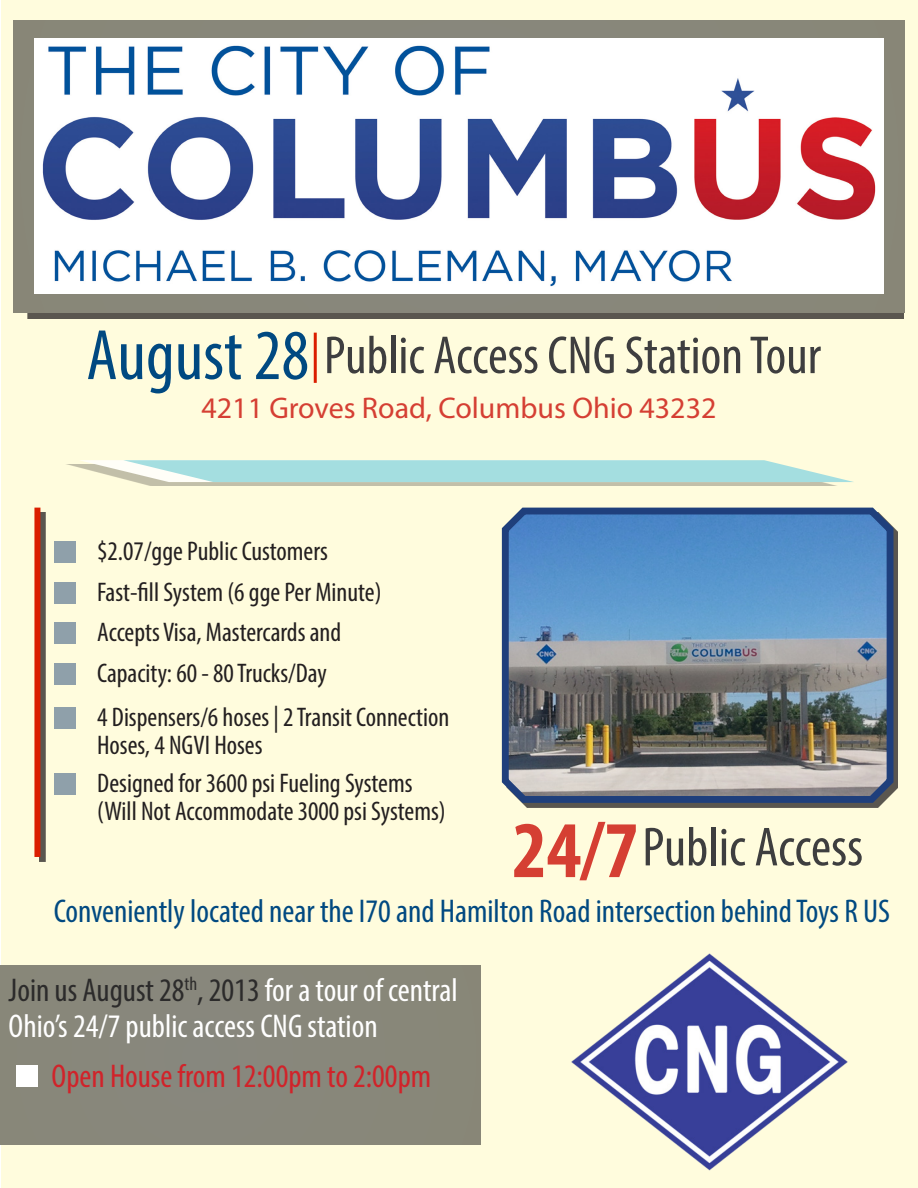
<style>
.page{position:relative;width:918px;height:1188px;background:#fff}
.page>*{position:absolute;margin:0;border:0;box-sizing:border-box;transform-origin:0 0}
.t1{font:700 condensed 81px "Myriad Pro";color:#d53f33}
.t2{font:condensed 72px "Myriad Pro";color:#004981}
.t3{font:condensed 55.5px "Myriad Pro";color:#3e3e3f}
.t4{font:condensed 54px "Myriad Pro";color:#3e3e3f}
.t5{font:condensed 33px/36px "Myriad Pro";color:#fff}
.t6{font:condensed 33px "Myriad Pro";color:#004981}
.t7{font:condensed 33px "Myriad Pro";color:#d1232a}
.t8{font:30px "Myriad Pro";color:#d53f33}
.t9{font:condensed 27px/28.5px "Myriad Pro";color:#231f20}
.s1{color:#2c2b2b}
</style>
<div class="page">
<div style="left:2px;top:0;width:916px;height:1188px;background:#fffcdd"></div>
<div style="left:27px;top:41px;width:877px;height:278px;background:#231f20;opacity:.75"></div>
<div style="left:14px;top:20px;width:890px;height:292px;background:#888779"></div>
<div style="left:0;top:965px;width:480px;height:180px;background:#88877a"></div>
<img style="left:34px;top:39px;width:850px;height:255px">
<img style="left:501px;top:507px;width:396px;height:299px">
<div style="left:39px;top:512px;width:6px;height:350px;background:#231f20;opacity:.75"></div>
<div style="left:34px;top:508px;width:6px;height:349px;background:#db1e00"></div>
<hr style="left:314px;top:333px;width:3px;height:50px;background:#db1e00">
<div style="left:54px;top:541px;width:22px;height:22px;background:#8fa0aa"></div>
<div style="left:54px;top:623px;width:22px;height:21px;background:#8fa0aa"></div>
<div style="left:54px;top:707px;width:22px;height:22px;background:#8fa0aa"></div>
<div style="left:54px;top:773px;width:22px;height:22px;background:#8fa0aa"></div>
<div style="left:16px;top:1065px;width:21px;height:22px;background:#fff"></div>
<div style="left:54px;top:582px;width:22px;height:22px;background:#8fa0aa"></div>
<div style="left:54px;top:663px;width:22px;height:22px;background:#8fa0aa"></div>
<div style="left:65px;top:464px;width:776px;height:22px;background:#231f20;opacity:.34"></div>
<svg style="left:79px;top:460px;width:775px;height:22px;background:#b2e1df"></svg>
<img style="left:571px;top:953px;width:277px;height:218px">
<p class="t2" style="left:86px;top:312px;width:224px">August 28</p>
<p class="t4" style="left:324px;top:323px;width:499px">Public Access CNG Station Tour</p>
<p class="t8" style="left:202px;top:389px;width:516px">4211 Groves Road, Columbus Ohio 43232</p>
<p class="t9" style="left:97px;top:537px;width:232px">$2.07/gge Public Customers</p>
<p class="t9" style="left:97px;top:577px;width:286px">Fast-fill System (6 gge Per Minute)</p>
<p class="t9" style="left:97px;top:618px;width:246px">Accepts Visa, Mastercards and</p>
<p class="t9" style="left:97px;top:659px;width:231px">Capacity: 60 - 80 Trucks/Day</p>
<p class="t9" style="left:97px;top:702px;width:354px">4 Dispensers/6 hoses | 2 Transit Connection<br>Hoses, 4 NGVI Hoses</p>
<p class="t9" style="left:97px;top:768px;width:317px">Designed for 3600 psi Fueling Systems</p>
<p class="t9" style="left:97px;top:797px;width:350px">(Will Not Accommodate 3000 psi Systems)</p>
<p class="t1" style="left:512px;top:800px;width:128px">24/7</p>
<p class="t3" style="left:642px;top:814px;width:222px">Public Access</p>
<p class="t6" style="left:54px;top:891px;width:838px">Conveniently located near the I70 and Hamilton Road intersection behind Toys R US</p>
<p class="t5" style="left:9px;top:972px;width:451px"><span class="s1">Join us August 28</span><sup>th</sup><span class="s1">, 2013</span> for a tour of central<br>Ohio’s 24/7 public access CNG station</p>
<p class="t7" style="left:51px;top:1056px;width:381px">Open House from 12:00pm to 2:00pm</p>
</div>
